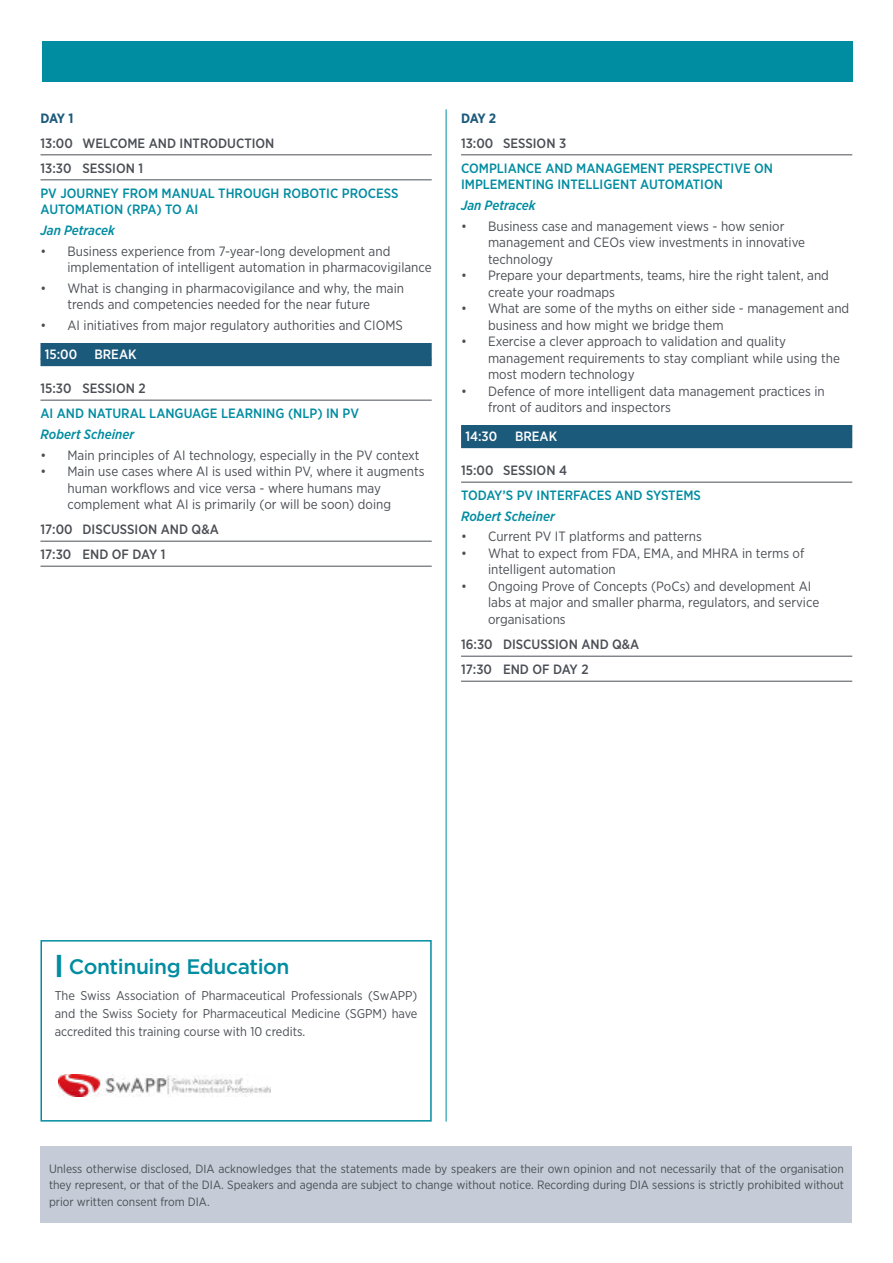
<style>
.page{position:relative;width:893px;height:1263px;background:#fff}
.page>*{position:absolute;margin:0;border:0;box-sizing:border-box;transform-origin:0 0}
.t1{font:500 21px "Gotham";letter-spacing:-.02em;color:#008ca1}
.t2{font:13.5px/16.5px "Gotham Narrow";color:#4b4f55}
.t3{font:500 13.5px/16.5px "Gotham Narrow";color:#008ca1}
.t4{font:500 13.5px/25px "Gotham Narrow";color:#4b4f55}
.t5{font:italic 500 13.5px "Gotham Narrow";color:#008ca1}
.t6{font:500 13.5px "Gotham Narrow";color:#fff}
.t7{font:700 13.5px "Gotham Narrow";letter-spacing:-.065em;color:#1c5a7c}
.t8{font:12.75px/18px "Gotham Narrow";color:#4b4f55;text-align:justify}
.t9{font:12px/16.5px "Gotham Narrow";color:#4b4f55;text-align:justify}
.s1{font-weight:900;font-size:24px}
</style>
<div class="page">
<div style="left:42px;top:41px;width:810px;height:41px;background:#008ca1"></div>
<hr style="left:40px;top:154px;width:392px;height:1px;background:#4b4f55">
<hr style="left:40px;top:179px;width:392px;height:1px;background:#4b4f55">
<div style="left:40px;top:343px;width:392px;height:16px;background:#1c5a7c"></div>
<div style="left:40px;top:359px;width:392px;height:7px;background:#1c5a7c"></div>
<hr style="left:40px;top:400px;width:392px;height:1px;background:#4b4f55">
<hr style="left:40px;top:541px;width:392px;height:1px;background:#4b4f55">
<hr style="left:40px;top:566px;width:392px;height:1px;background:#4b4f55">
<hr style="left:461px;top:154px;width:391px;height:1px;background:#4b4f55">
<div style="left:461px;top:425px;width:391px;height:16px;background:#1c5a7c"></div>
<div style="left:461px;top:441px;width:391px;height:7px;background:#1c5a7c"></div>
<hr style="left:461px;top:482px;width:391px;height:1px;background:#4b4f55">
<hr style="left:461px;top:656px;width:391px;height:1px;background:#4b4f55">
<hr style="left:461px;top:681px;width:391px;height:1px;background:#4b4f55">
<div style="left:40px;top:1146px;width:812px;height:76px;background:#c6ccd7"></div>
<hr style="left:446px;top:109px;width:1px;height:1012px;background:#008ca1">
<div style="left:40px;top:940px;width:392px;height:181px;border:2px solid #008ca1"></div>
<img style="left:59px;top:1074px;width:212px;height:23px">
<p class="t7" style="left:40px;top:109px;width:34px">DAY 1</p>
<p class="t4" style="left:40px;top:130px;width:235px">13:00 WELCOME AND INTRODUCTION<br>13:30 SESSION 1</p>
<p class="t3" style="left:40px;top:185px;width:360px">PV JOURNEY FROM MANUAL THROUGH ROBOTIC PROCESS<br>AUTOMATION (RPA) TO AI</p>
<p class="t5" style="left:40px;top:222px;width:76px">Jan Petracek</p>
<p class="t2" style="left:68px;top:242px;width:366px;text-indent:-27px">• Business experience from 7-year-long development and implementation of intelligent automation in pharmacovigilance</p>
<p class="t2" style="left:40px;top:280px;width:365px;text-align:center">• What is changing in pharmacovigilance and why, the main trends and competencies needed for the near future</p>
<p class="t2" style="left:40px;top:317px;width:364px">• AI initiatives from major regulatory authorities and CIOMS</p>
<p class="t6" style="left:45px;top:346px;width:34px">15:00</p>
<p class="t6" style="left:94px;top:346px;width:44px">BREAK</p>
<p class="t4" style="left:40px;top:375px;width:107px">15:30 SESSION 2</p>
<p class="t3" style="left:40px;top:405px;width:320px">AI AND NATURAL LANGUAGE LEARNING (NLP) IN PV</p>
<p class="t5" style="left:40px;top:425px;width:95px">Robert Scheiner</p>
<p class="t2" style="left:40px;top:446px;width:381px">• Main principles of AI technology, especially in the PV context</p>
<p class="t2" style="left:68px;top:463px;width:358px;text-indent:-27px">• Main use cases where AI is used within PV, where it augments human workflows and vice versa - where humans may complement what AI is primarily (or will be soon) doing</p>
<p class="t4" style="left:40px;top:516px;width:180px">17:00 DISCUSSION AND Q&amp;A<br>17:30 END OF DAY 1</p>
<p class="t7" style="left:461px;top:109px;width:37px">DAY 2</p>
<p class="t4" style="left:461px;top:130px;width:107px">13:00 SESSION 3</p>
<p class="t3" style="left:461px;top:160px;width:313px">COMPLIANCE AND MANAGEMENT PERSPECTIVE ON<br>IMPLEMENTING INTELLIGENT AUTOMATION</p>
<p class="t5" style="left:461px;top:197px;width:76px">Jan Petracek</p>
<p class="t2" style="left:488px;top:217px;width:319px;text-indent:-27px">• Business case and management views - how senior management and CEOs view investments in innovative technology</p>
<p class="t2" style="left:488px;top:267px;width:342px;text-indent:-27px">• Prepare your departments, teams, hire the right talent, and create your roadmaps</p>
<p class="t2" style="left:488px;top:300px;width:363px;text-indent:-27px">• What are some of the myths on either side - management and business and how might we bridge them</p>
<p class="t2" style="left:488px;top:333px;width:353px;text-indent:-27px">• Exercise a clever approach to validation and quality management requirements to stay compliant while using the most modern technology</p>
<p class="t2" style="left:488px;top:382px;width:338px;text-indent:-27px">• Defence of more intelligent data management practices in front of auditors and inspectors</p>
<p class="t6" style="left:465px;top:428px;width:33px">14:30</p>
<p class="t6" style="left:515px;top:428px;width:44px">BREAK</p>
<p class="t4" style="left:461px;top:457px;width:107px">15:00 SESSION 4</p>
<p class="t3" style="left:461px;top:487px;width:241px">TODAY’S PV INTERFACES AND SYSTEMS</p>
<p class="t5" style="left:461px;top:507px;width:95px">Robert Scheiner</p>
<p class="t2" style="left:461px;top:528px;width:242px">• Current PV IT platforms and patterns</p>
<p class="t2" style="left:488px;top:545px;width:318px;text-indent:-27px">• What to expect from FDA, EMA, and MHRA in terms of intelligent automation</p>
<p class="t2" style="left:488px;top:578px;width:333px;text-indent:-27px">• Ongoing Prove of Concepts (PoCs) and development AI labs at major and smaller pharma, regulators, and service organisations</p>
<p class="t4" style="left:461px;top:631px;width:180px">16:30 DISCUSSION AND Q&amp;A<br>17:30 END OF DAY 2</p>
<h1 class="t1" style="left:55px;top:952px;width:236px"><span class="s1">|</span> Continuing Education</h1>
<p class="t8" style="left:55px;top:986px;width:364px">The Swiss Association of Pharmaceutical Professionals (SwAPP) and the Swiss Society for Pharmaceutical Medicine (SGPM) have accredited this training course with 10 credits.</p>
<p class="t9" style="left:49px;top:1160px;width:796px">Unless otherwise disclosed, DIA acknowledges that the statements made by speakers are their own opinion and not necessarily that of the organisation they represent, or that of the DIA. Speakers and agenda are subject to change without notice. Recording during DIA sessions is strictly prohibited without prior written consent from DIA.</p>
</div>
